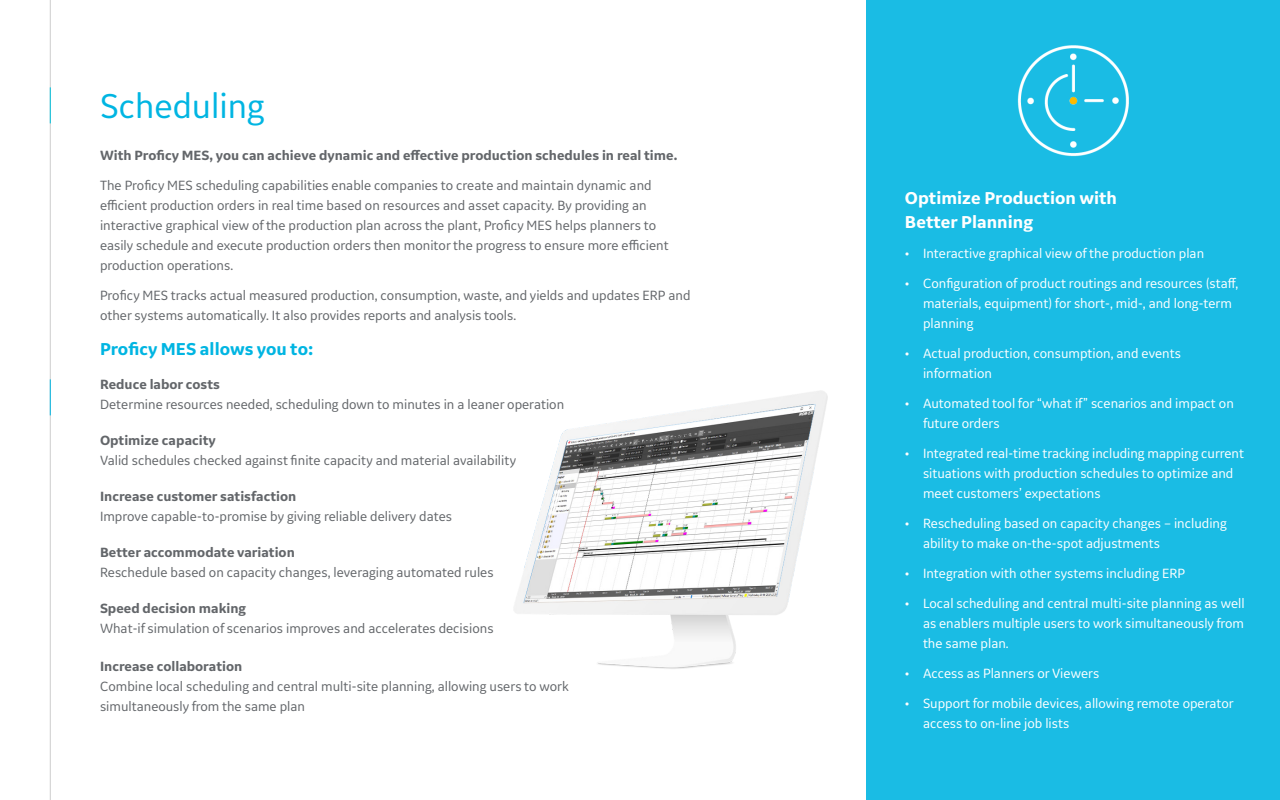
<style>
.page{position:relative;width:1280px;height:800px;background:#fff}
.page>*{position:absolute;margin:0;border:0;box-sizing:border-box;transform-origin:0 0}
.Headline_36pt{font:36px "GE Inspira Sans";color:#00b5e2}
.Paragraph_14pt{font:700 18px/24px "GE Inspira Sans";color:#fff}
.Subheadline_18pt{font:700 18px "GE Inspira Sans";color:#00b5e2}
.Paragraph_14pt-2{font:14px/20px "GE Inspira Sans";color:#63666a}
.Paragraph_14pt-3{font:14px/20px "GE Inspira Sans";color:#fff}
.Paragraph_14pt-4{font:700 14px "GE Inspira Sans";color:#63666a}
.s1{font-weight:700}
</style>
<div class="page">
<img style="left:514px;top:391px;width:314px;height:278px">
<div style="left:867px;top:0;width:413px;height:800px;background:#1abce4"></div>
<hr style="left:50px;top:0;width:1px;height:800px;background:#cdcdcd">
<hr style="left:50px;top:87px;width:1px;height:36px;background:#00bfdb">
<hr style="left:50px;top:379px;width:1px;height:36px;background:#00b5e2">
<img style="left:1017px;top:45px;width:112px;height:112px">
<p class="Headline_36pt" style="left:100px;top:83px;width:166px">Scheduling</p>
<p class="Paragraph_14pt-4" style="left:100px;top:146px;width:579px">With Proficy MES, you can achieve dynamic and effective production schedules in real time.</p>
<p class="Paragraph_14pt-2" style="left:100px;top:175px;width:570px">The Proficy MES scheduling capabilities enable companies to create and maintain dynamic and efficient production orders in real time based on resources and asset capacity. By providing an interactive graphical view of the production plan across the plant, Proficy MES helps planners to easily schedule and execute production orders then monitor the progress to ensure more efficient production operations.</p>
<p class="Paragraph_14pt-2" style="left:100px;top:285px;width:592px">Proficy MES tracks actual measured production, consumption, waste, and yields and updates ERP and other systems automatically. It also provides reports and analysis tools.</p>
<p class="Subheadline_18pt" style="left:100px;top:338px;width:215px">Proficy MES allows you to:</p>
<p class="Paragraph_14pt-2" style="left:100px;top:374px;width:466px"><span class="s1">Reduce labor costs<br></span>Determine resources needed, scheduling down to minutes in a leaner operation</p>
<p class="Paragraph_14pt-2" style="left:100px;top:430px;width:418px"><span class="s1">Optimize capacity<br></span>Valid schedules checked against finite capacity and material availability</p>
<p class="Paragraph_14pt-2" style="left:100px;top:486px;width:354px"><span class="s1">Increase customer satisfaction<br></span>Improve capable-to-promise by giving reliable delivery dates</p>
<p class="Paragraph_14pt-2" style="left:100px;top:542px;width:395px"><span class="s1">Better accommodate variation<br></span>Reschedule based on capacity changes, leveraging automated rules</p>
<p class="Paragraph_14pt-2" style="left:100px;top:598px;width:395px"><span class="s1">Speed decision making<br></span>What-if simulation of scenarios improves and accelerates decisions</p>
<p class="Paragraph_14pt-2" style="left:100px;top:656px;width:470px"><span class="s1">Increase collaboration<br></span>Combine local scheduling and central multi-site planning, allowing users to work simultaneously from the same plan</p>
<p class="Paragraph_14pt" style="left:905px;top:185px;width:214px">Optimize Production with<br>Better Planning</p>
<p class="Paragraph_14pt-3" style="left:905px;top:243px;width:301px">• Interactive graphical view of the production plan</p>
<p class="Paragraph_14pt-3" style="left:923px;top:273px;width:317px;text-indent:-18px">• Configuration of product routings and resources (staff, materials, equipment) for short-, mid-, and long-term planning</p>
<p class="Paragraph_14pt-3" style="left:923px;top:343px;width:260px;text-indent:-18px">• Actual production, consumption, and events information</p>
<p class="Paragraph_14pt-3" style="left:923px;top:393px;width:312px;text-indent:-18px">• Automated tool for “what if” scenarios and impact on future orders</p>
<p class="Paragraph_14pt-3" style="left:923px;top:443px;width:323px;text-indent:-18px">• Integrated real-time tracking including mapping current situations with production schedules to optimize and meet customers’ expectations</p>
<p class="Paragraph_14pt-3" style="left:923px;top:513px;width:305px;text-indent:-18px">• Rescheduling based on capacity changes – including ability to make on-the-spot adjustments</p>
<p class="Paragraph_14pt-3" style="left:905px;top:563px;width:282px">• Integration with other systems including ERP</p>
<p class="Paragraph_14pt-3" style="left:923px;top:593px;width:323px;text-align:justify;text-indent:-18px">• Local scheduling and central multi-site planning as well as enablers multiple users to work simultaneously from the same plan.</p>
<p class="Paragraph_14pt-3" style="left:905px;top:663px;width:196px">• Access as Planners or Viewers</p>
<p class="Paragraph_14pt-3" style="left:923px;top:693px;width:312px;text-indent:-18px">• Support for mobile devices, allowing remote operator access to on-line job lists</p>
</div>
